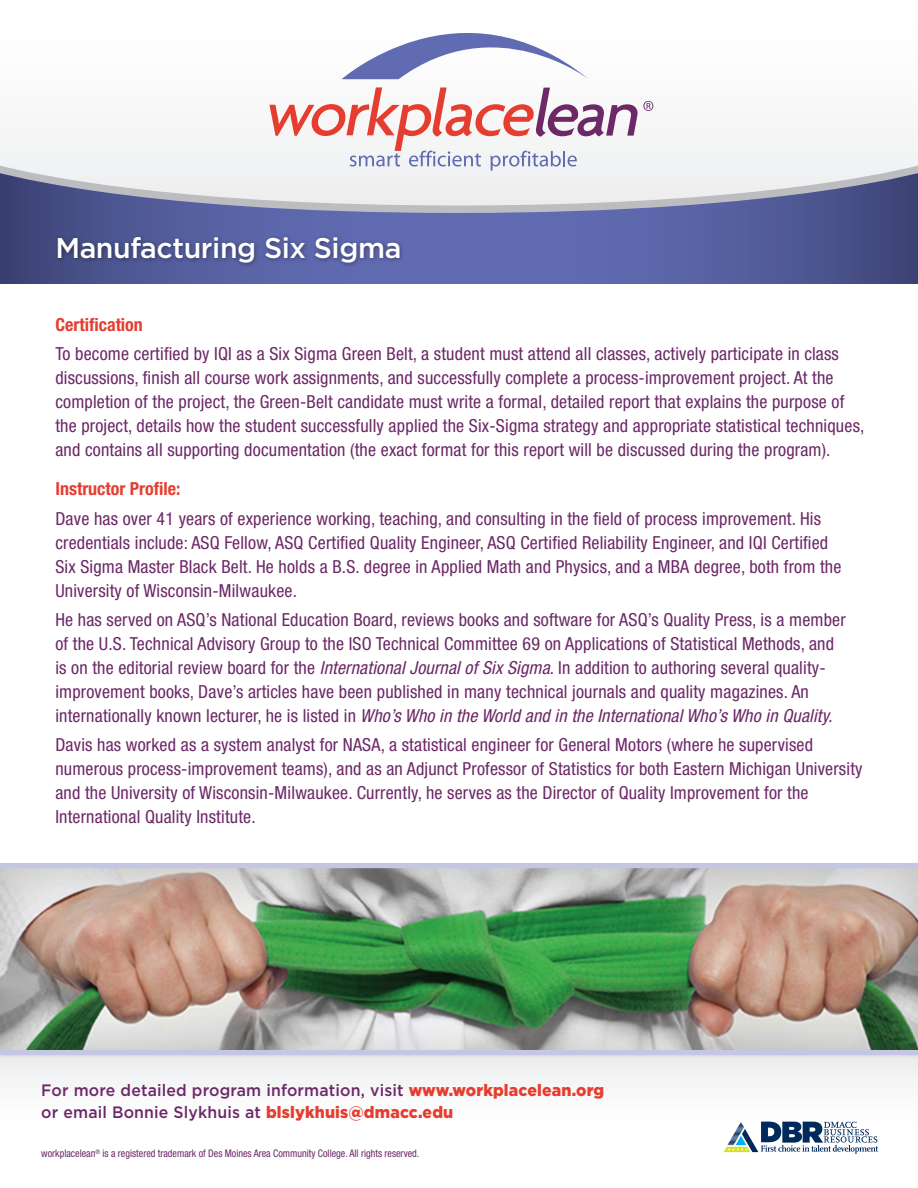
<style>
.page{position:relative;width:918px;height:1188px;background:#fff}
.page>*{position:absolute;margin:0;border:0;box-sizing:border-box;transform-origin:0 0}
.t1{font:500 28.5px "Gotham";letter-spacing:-.015em;color:#fff}
.t2{font:condensed 18px/24px "Helvetica Neue LT Std";letter-spacing:.01em;color:#6c2867}
.t3{font:700 condensed 18px "Helvetica Neue LT Std";color:#e53e30}
.t4{font:500 16.5px/21.8px "Gotham";letter-spacing:.01em;color:#6c2867;scale:.96 1}
.t5{font:condensed 10.5px "Helvetica Neue LT Std";color:#6c2867;scale:.96 1}
.s1{font-style:italic}
.s2{font-weight:900;color:#e53e30}
</style>
<div class="page">
<svg style="left:0;top:213px;width:918px;height:71px"></svg>
<div style="left:55px;top:234px;width:350px;height:34px;background:#000;opacity:.4"></div>
<div style="left:0;top:863px;width:918px;height:191px;background:#231f20;opacity:.3"></div>
<div style="left:0;top:1053px;width:918px;height:135px;background:linear-gradient(to bottom,#eff0f1,#fff)"></div>
<svg style="left:723px;top:1122px;width:155px;height:32px"></svg>
<div style="left:0;top:1050px;width:918px;height:5px;background:#c5c6e3"></div>
<div style="left:0;top:863px;width:918px;height:5px;background:#c5c6e3"></div>
<svg style="left:0;top:205px;width:918px;height:8px"></svg>
<svg style="left:0;top:79px;width:918px;height:126px"></svg>
<svg style="left:342px;top:33px;width:246px;height:46px"></svg>
<svg style="left:269px;top:87px;width:384px;height:84px"></svg>
<p class="t1" style="left:55px;top:231px;width:348px">Manufacturing Six Sigma</p>
<p class="t3" style="left:55px;top:314px;width:89px">Certification</p>
<p class="t2" style="left:55px;top:342px;width:811px">To become certified by IQI as a Six Sigma Green Belt, a student must attend all classes, actively participate in class discussions, finish all course work assignments, and successfully complete a process-improvement project. At the completion of the project, the Green-Belt candidate must write a formal, detailed report that explains the purpose of the project, details how the student successfully applied the Six-Sigma strategy and appropriate statistical techniques, and contains all supporting documentation (the exact format for this report will be discussed during the program).</p>
<p class="t3" style="left:55px;top:478px;width:127px">Instructor Profile:</p>
<p class="t2" style="left:55px;top:506px;width:788px">Dave has over 41 years of experience working, teaching, and consulting in the field of process improvement. His credentials include: ASQ Fellow, ASQ Certified Quality Engineer, ASQ Certified Reliability Engineer, and IQI Certified Six Sigma Master Black Belt. He holds a B.S. degree in Applied Math and Physics, and a MBA degree, both from the University of Wisconsin-Milwaukee.</p>
<p class="t2" style="left:55px;top:608px;width:792px">He has served on ASQ’s National Education Board, reviews books and software for ASQ’s Quality Press, is a member of the U.S. Technical Advisory Group to the ISO Technical Committee 69 on Applications of Statistical Methods, and is on the editorial review board for the <span class="s1">International Journal of Six Sigma</span>. In addition to authoring several quality&shy;improvement books, Dave’s articles have been published in many technical journals and quality magazines. An internationally known lecturer, he is listed in <span class="s1">Who’s Who in the World and in the International Who’s Who in Quality.</span></p>
<p class="t2" style="left:55px;top:733px;width:809px">Davis has worked as a system analyst for NASA, a statistical engineer for General Motors (where he supervised numerous process-improvement teams), and as an Adjunct Professor of Statistics for both Eastern Michigan University and the University of Wisconsin-Milwaukee. Currently, he serves as the Director of Quality Improvement for the International Quality Institute.</p>
<p class="t4" style="left:41px;top:1079px;width:588px">For more detailed program information, visit <span class="s2">www.workplacelean.org </span>or email Bonnie Slykhuis at <span class="s2">blslykhuis@dmacc.edu</span></p>
<p class="t5" style="left:41px;top:1148px;width:395px">workplacelean<sup>®</sup> is a registered trademark of Des Moines Area Community College. All rights reserved.</p>
</div>
